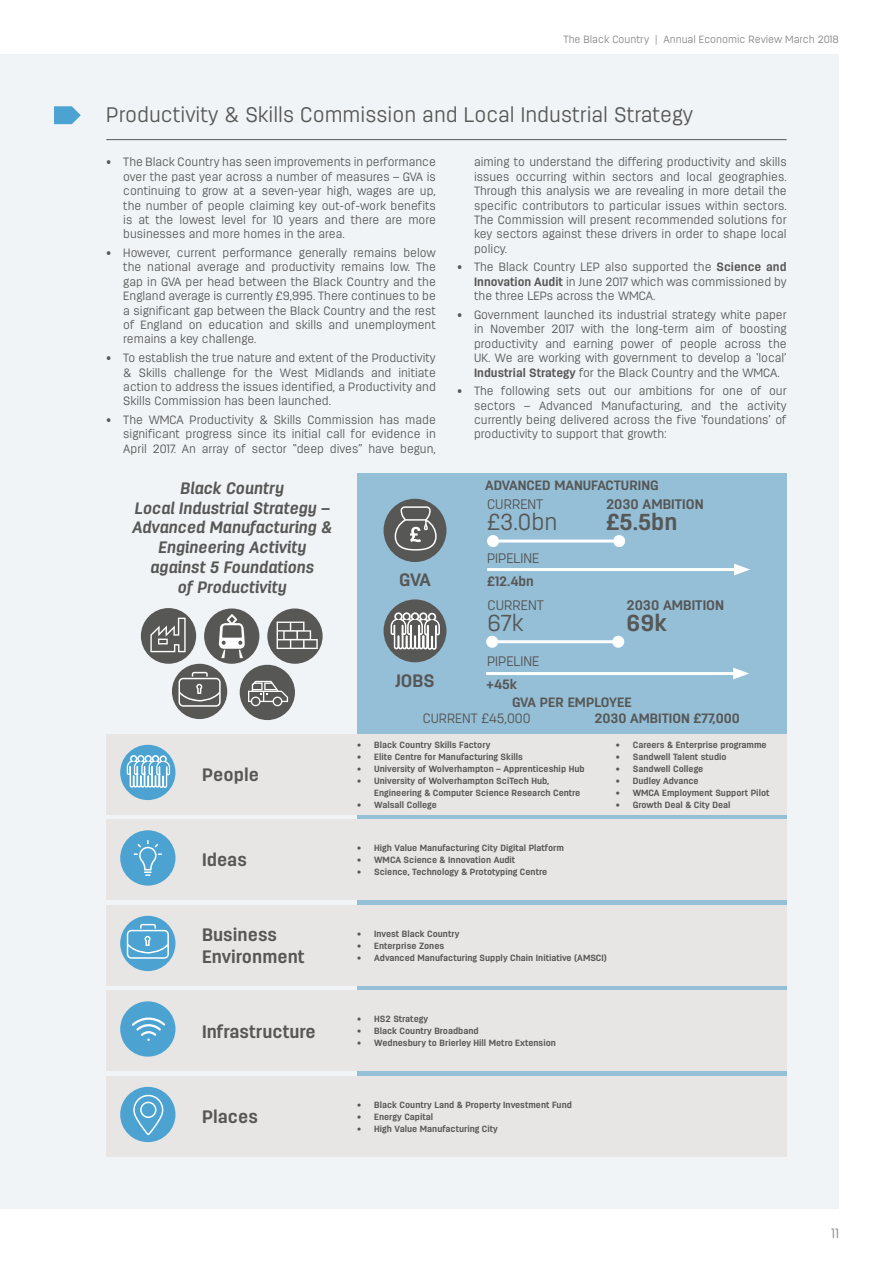
<style>
.page{position:relative;width:893px;height:1263px;background:#fff}
.page>*{position:absolute;margin:0;border:0;box-sizing:border-box;transform-origin:0 0}
.t1{font:300 22.95px "Antartida Essential";color:#575756}
.t2{font:700 22.95px "Antartida Essential";color:#575756}
.t3{font:300 21px "Antartida Essential";color:#575756}
.t4{font:700 18px/21.6px "Antartida Essential";color:#575756}
.t5{font:italic 700 16.5px/19.8px "Antartida Essential";color:#575756;text-align:center}
.t6{font:300 13.8px "Antartida Essential";color:#575756}
.t7{font:700 13.8px "Antartida Essential";color:#575756}
.t8{font:700 13.5px "Antartida Essential";color:#575756}
.t9{font:300 13.5px "Antartida Essential";color:#575756}
.t10{font:300 13.5px "Antartida Essential";color:#878787}
.t11{font:300 12px/14.4px "Antartida Essential";color:#575756;text-align:justify}
.t12{font:300 10.5px "Antartida Essential";color:#878787}
.t13{font:700 9px/12px "Antartida Essential";color:#575756}
.s1{font-weight:700}
</style>
<div class="page">
<div style="left:0;top:54px;width:839px;height:1155px;background:#f0f4f7"></div>
<hr style="left:106px;top:139px;width:681px;height:1px;background:#575756">
<svg style="left:54px;top:106px;width:27px;height:18px"></svg>
<div style="left:357px;top:473px;width:430px;height:684px;background:#95bfd7"></div>
<div style="left:106px;top:734px;width:681px;height:81px;background:#e7e6e4"></div>
<div style="left:106px;top:819px;width:681px;height:81px;background:#e7e6e4"></div>
<div style="left:106px;top:905px;width:681px;height:81px;background:#e7e6e4"></div>
<div style="left:106px;top:990px;width:681px;height:81px;background:#e7e6e4"></div>
<div style="left:106px;top:1076px;width:681px;height:81px;background:#e7e6e4"></div>
<hr style="left:487px;top:568px;width:253px;height:3px;background:#fff">
<svg style="left:734px;top:564px;width:16px;height:11px"></svg>
<hr style="left:486px;top:672px;width:253px;height:3px;background:#fff">
<svg style="left:733px;top:668px;width:16px;height:11px"></svg>
<hr style="left:493px;top:539px;width:126px;height:3px;background:#fff">
<div style="left:487px;top:535px;width:12px;height:12px;background:#fff;border-radius:50%"></div>
<div style="left:613px;top:535px;width:12px;height:12px;background:#fff;border-radius:50%"></div>
<hr style="left:492px;top:640px;width:126px;height:3px;background:#fff">
<div style="left:486px;top:636px;width:12px;height:12px;background:#fff;border-radius:50%"></div>
<div style="left:612px;top:636px;width:12px;height:12px;background:#fff;border-radius:50%"></div>
<div style="left:384px;top:499px;width:62px;height:63px;background:#575756;border-radius:50%"></div>
<svg style="left:395px;top:506px;width:42px;height:44px"></svg>
<div style="left:384px;top:599px;width:62px;height:63px;background:#575756;border-radius:50%"></div>
<svg style="left:391px;top:612px;width:49px;height:38px"></svg>
<div style="left:172px;top:664px;width:55px;height:55px;background:#575756;border-radius:50%"></div>
<svg style="left:179px;top:672px;width:42px;height:35px"></svg>
<div style="left:204px;top:608px;width:55px;height:56px;background:#575756;border-radius:50%"></div>
<svg style="left:219px;top:614px;width:26px;height:44px"></svg>
<div style="left:267px;top:608px;width:56px;height:56px;background:#575756;border-radius:50%"></div>
<svg style="left:277px;top:621px;width:41px;height:28px"></svg>
<div style="left:120px;top:745px;width:55px;height:55px;background:#4ca3d2;border-radius:50%"></div>
<svg style="left:127px;top:755px;width:43px;height:33px"></svg>
<div style="left:120px;top:830px;width:55px;height:55px;background:#4ca3d2;border-radius:50%"></div>
<div style="left:120px;top:916px;width:55px;height:55px;background:#4ca3d2;border-radius:50%"></div>
<svg style="left:127px;top:924px;width:42px;height:35px"></svg>
<div style="left:120px;top:1001px;width:55px;height:55px;background:#4ca3d2;border-radius:50%"></div>
<svg style="left:132px;top:1017px;width:33px;height:24px"></svg>
<div style="left:120px;top:1087px;width:55px;height:55px;background:#4ca3d2;border-radius:50%"></div>
<svg style="left:133px;top:1095px;width:30px;height:40px"></svg>
<svg style="left:134px;top:840px;width:28px;height:36px"></svg>
<div style="left:141px;top:608px;width:55px;height:56px;background:#575756;border-radius:50%"></div>
<svg style="left:150px;top:618px;width:36px;height:34px"></svg>
<div style="left:240px;top:665px;width:55px;height:55px;background:#575756;border-radius:50%"></div>
<svg style="left:248px;top:681px;width:40px;height:25px"></svg>
<p class="t12" style="left:563px;top:34px;width:277px">The Black Country | Annual Economic Review March 2018</p>
<h2 class="t3" style="left:106px;top:103px;width:588px">Productivity &amp; Skills Commission and Local Industrial Strategy</h2>
<p class="t11" style="left:123px;top:155px;width:314px;text-indent:-17px">• The Black Country has seen improvements in performance over the past year across a number of measures – GVA is continuing to grow at a seven-year high, wages are up, the number of people claiming key out-of-work benefits is at the lowest level for 10 years and there are more businesses and more homes in the area.</p>
<p class="t11" style="left:123px;top:245px;width:314px;text-indent:-17px">• However, current performance generally remains below the national average and productivity remains low. The gap in GVA per head between the Black Country and the England average is currently £9,995. There continues to be a significant gap between the Black Country and the rest of England on education and skills and unemployment remains a key challenge.</p>
<p class="t11" style="left:123px;top:350px;width:314px;text-indent:-17px">• To establish the true nature and extent of the Productivity &amp; Skills challenge for the West Midlands and initiate action to address the issues identified, a Productivity and Skills Commission has been launched.</p>
<p class="t11" style="left:123px;top:412px;width:314px;text-indent:-17px">• The WMCA Productivity &amp; Skills Commission has made significant progress since its initial call for evidence in April 2017. An array of sector “deep dives” have begun,</p>
<p class="t11" style="left:474px;top:155px;width:314px">aiming to understand the differing productivity and skills issues occurring within sectors and local geographies.<br>Through this analysis we are revealing in more detail the specific contributors to particular issues within sectors.<br>The Commission will present recommended solutions for key sectors against these drivers in order to shape local policy.</p>
<p class="t11" style="left:474px;top:260px;width:314px;text-indent:-17px">• The Black Country LEP also supported the <span class="s1">Science and Innovation Audit</span> in June 2017 which was commissioned by the three LEPs across the WMCA.</p>
<p class="t11" style="left:474px;top:307px;width:314px;text-indent:-17px">• Government launched its industrial strategy white paper in November 2017 with the long-term aim of boosting productivity and earning power of people across the UK. We are working with government to develop a ‘local’ <span class="s1">Industrial Strategy</span> for the Black Country and the WMCA.</p>
<p class="t11" style="left:474px;top:384px;width:314px;text-indent:-17px">• The following sets out our ambitions for one of our sectors – Advanced Manufacturing, and the activity currently being delivered across the five ‘foundations’ of productivity to support that growth:</p>
<h3 class="t5" style="left:132px;top:478px;width:201px">Black Country<br>Local Industrial Strategy –<br>Advanced Manufacturing &amp;<br>Engineering Activity against 5 Foundations<br>of Productivity</h3>
<h3 class="t4" style="left:202px;top:763px;width:58px">People</h3>
<h3 class="t4" style="left:202px;top:849px;width:46px">Ideas</h3>
<h3 class="t4" style="left:202px;top:924px;width:104px">Business<br>Environment</h3>
<h3 class="t4" style="left:202px;top:1020px;width:115px">Infrastructure</h3>
<h3 class="t4" style="left:202px;top:1105px;width:57px">Places</h3>
<p class="t8" style="left:485px;top:477px;width:175px">ADVANCED MANUFACTURING</p>
<p class="t6" style="left:487px;top:497px;width:58px">CURRENT</p>
<h1 class="t1" style="left:487px;top:509px;width:72px">£3.0bn</h1>
<p class="t7" style="left:606px;top:497px;width:99px">2030 AMBITION</p>
<h1 class="t2" style="left:606px;top:509px;width:73px">£5.5bn</h1>
<h3 class="t4" style="left:399px;top:569px;width:33px">GVA</h3>
<h3 class="t4" style="left:395px;top:669px;width:41px">JOBS</h3>
<p class="t6" style="left:487px;top:550px;width:54px">PIPELINE</p>
<p class="t8" style="left:487px;top:574px;width:48px">£12.4bn</p>
<p class="t6" style="left:488px;top:597px;width:58px">CURRENT</p>
<h1 class="t1" style="left:488px;top:610px;width:37px">67k</h1>
<p class="t6" style="left:487px;top:654px;width:54px">PIPELINE</p>
<p class="t8" style="left:486px;top:677px;width:33px">+45k</p>
<p class="t7" style="left:626px;top:597px;width:99px">2030 AMBITION</p>
<h1 class="t2" style="left:626px;top:610px;width:42px">69k</h1>
<p class="t8" style="left:512px;top:695px;width:121px">GVA PER EMPLOYEE</p>
<p class="t9" style="left:423px;top:710px;width:110px">CURRENT £45,000</p>
<p class="t8" style="left:594px;top:710px;width:147px">2030 AMBITION £77,000</p>
<p class="t13" style="left:357px;top:738px;width:135px">• Black Country Skills Factory</p>
<p class="t13" style="left:357px;top:750px;width:167px">• Elite Centre for Manufacturing Skills</p>
<p class="t13" style="left:357px;top:762px;width:229px">• University of Wolverhampton – Apprenticeship Hub</p>
<p class="t13" style="left:374px;top:774px;width:208px;text-indent:-17px">• University of Wolverhampton SciTech Hub,<br>Engineering &amp; Computer Science Research Centre</p>
<p class="t13" style="left:357px;top:798px;width:81px">• Walsall College</p>
<p class="t13" style="left:357px;top:842px;width:208px">• High Value Manufacturing City Digital Platform</p>
<p class="t13" style="left:357px;top:854px;width:160px">• WMCA Science &amp; Innovation Audit</p>
<p class="t13" style="left:357px;top:866px;width:191px">• Science, Technology &amp; Prototyping Centre</p>
<p class="t13" style="left:616px;top:738px;width:152px">• Careers &amp; Enterprise programme</p>
<p class="t13" style="left:616px;top:750px;width:112px">• Sandwell Talent studio</p>
<p class="t13" style="left:616px;top:762px;width:89px">• Sandwell College</p>
<p class="t13" style="left:616px;top:774px;width:84px">• Dudley Advance</p>
<p class="t13" style="left:616px;top:786px;width:155px">• WMCA Employment Support Pilot</p>
<p class="t13" style="left:616px;top:798px;width:116px">• Growth Deal &amp; City Deal</p>
<p class="t13" style="left:357px;top:927px;width:104px">• Invest Black Country</p>
<p class="t13" style="left:357px;top:939px;width:89px">• Enterprise Zones</p>
<p class="t13" style="left:357px;top:951px;width:251px">• Advanced Manufacturing Supply Chain Initiative (AMSCI)</p>
<p class="t13" style="left:357px;top:1013px;width:72px">• HS2 Strategy</p>
<p class="t13" style="left:357px;top:1025px;width:123px">• Black Country Broadband</p>
<p class="t13" style="left:357px;top:1037px;width:200px">• Wednesbury to Brierley Hill Metro Extension</p>
<p class="t13" style="left:357px;top:1098px;width:216px">• Black Country Land &amp; Property Investment Fund</p>
<p class="t13" style="left:357px;top:1110px;width:78px">• Energy Capital</p>
<p class="t13" style="left:357px;top:1122px;width:142px">• High Value Manufacturing City</p>
<p class="t10" style="left:831px;top:1226px;width:9px">11</p>
</div>
